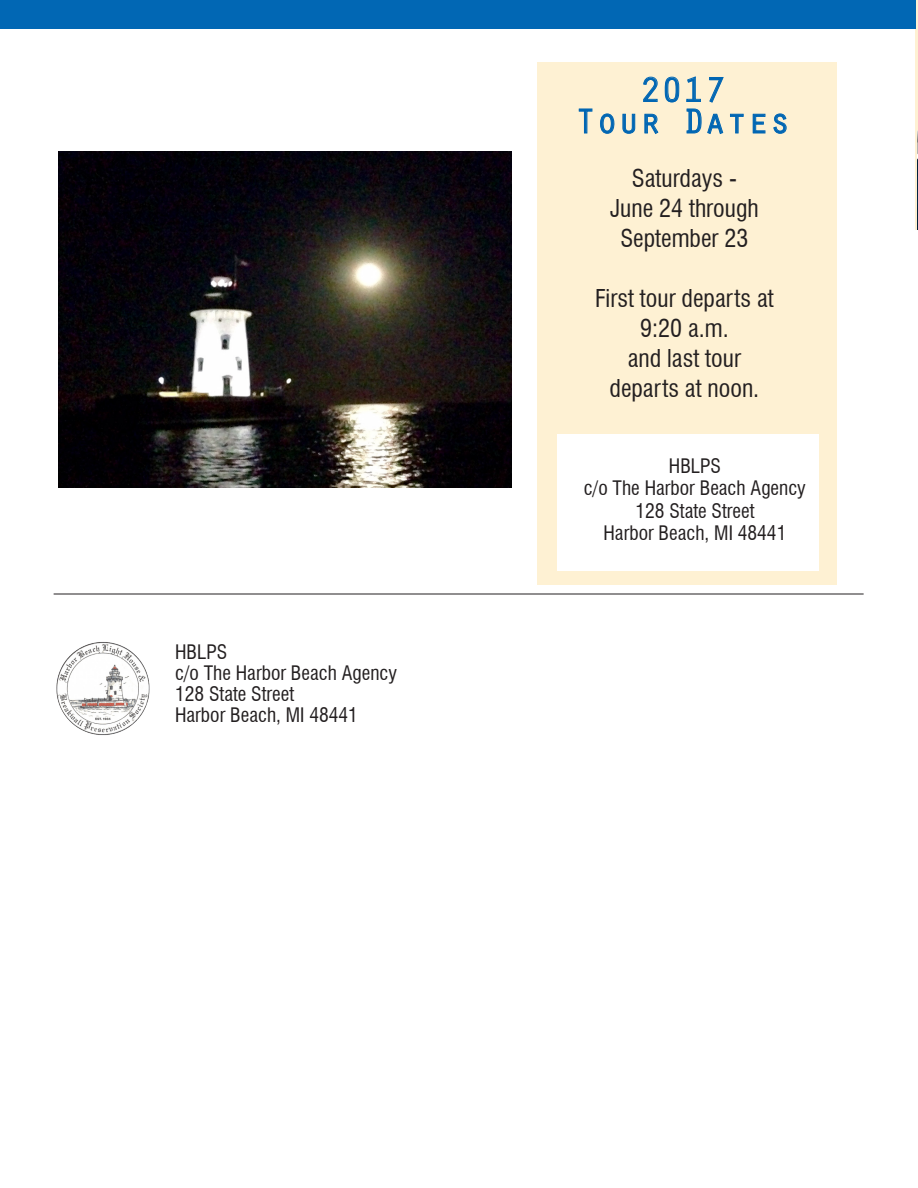
<style>
.page{position:relative;width:918px;height:1188px;background:#fff}
.page>*{position:absolute;margin:0;border:0;box-sizing:border-box;transform-origin:0 0}
.t1{font:36px "Orator Std";color:#0166b3}
.t2{font:condensed 24px/30px "Swiss 721 BT";color:#231f20;text-align:center}
.t3{font:condensed 19.5px "Swiss 721 BT";color:#231f20}
</style>
<div class="page">
<hr style="left:916px;top:0;width:2px;height:230px;background:#fef1d3">
<hr style="left:54px;top:594px;width:810px;height:1px;background:#231f20">
<div style="left:538px;top:63px;width:299px;height:522px;background:#fef1d3"></div>
<div style="left:0;top:0;width:916px;height:28px;background:#0167b4"></div>
<img style="left:917px;top:130px;width:1px;height:100px">
<svg style="left:643px;top:76px;width:15px;height:26px"></svg>
<svg style="left:665px;top:76px;width:15px;height:27px"></svg>
<svg style="left:579px;top:108px;width:14px;height:26px"></svg>
<svg style="left:600px;top:113px;width:15px;height:21px"></svg>
<svg style="left:622px;top:113px;width:13px;height:21px"></svg>
<svg style="left:644px;top:113px;width:15px;height:21px"></svg>
<svg style="left:686px;top:76px;width:38px;height:58px"></svg>
<svg style="left:730px;top:113px;width:14px;height:21px"></svg>
<svg style="left:753px;top:113px;width:13px;height:21px"></svg>
<svg style="left:773px;top:113px;width:14px;height:21px"></svg>
<div style="left:557px;top:434px;width:262px;height:137px;background:#fff"></div>
<img style="left:56px;top:642px;width:94px;height:93px">
<img style="left:58px;top:152px;width:453px;height:336px">
<p class="t3" style="left:175px;top:640px;width:54px">HBLPS</p>
<p class="t3" style="left:175px;top:661px;width:224px">c/o The Harbor Beach Agency</p>
<p class="t3" style="left:175px;top:682px;width:121px">128 State Street</p>
<p class="t3" style="left:175px;top:703px;width:184px">Harbor Beach, MI 48441</p>
<p class="t1" style="left:640px;top:64px;width:88px">2017</p>
<p class="t1" style="left:575px;top:95px;width:217px">Tour Dates</p>
<p class="t2" style="left:632px;top:163px;width:107px">Saturdays -</p>
<p class="t2" style="left:610px;top:193px;width:150px">June 24 through<br>September 23</p>
<p class="t2" style="left:595px;top:283px;width:180px">First tour departs at</p>
<p class="t2" style="left:640px;top:313px;width:90px">9:20 a.m.</p>
<p class="t2" style="left:628px;top:343px;width:115px">and last tour</p>
<p class="t2" style="left:610px;top:373px;width:151px">departs at noon.</p>
<p class="t3" style="left:669px;top:454px;width:54px">HBLPS</p>
<p class="t3" style="left:584px;top:477px;width:224px">c/o The Harbor Beach Agency</p>
<p class="t3" style="left:635px;top:499px;width:121px">128 State Street</p>
<p class="t3" style="left:604px;top:522px;width:184px">Harbor Beach, MI 48441</p>
</div>
